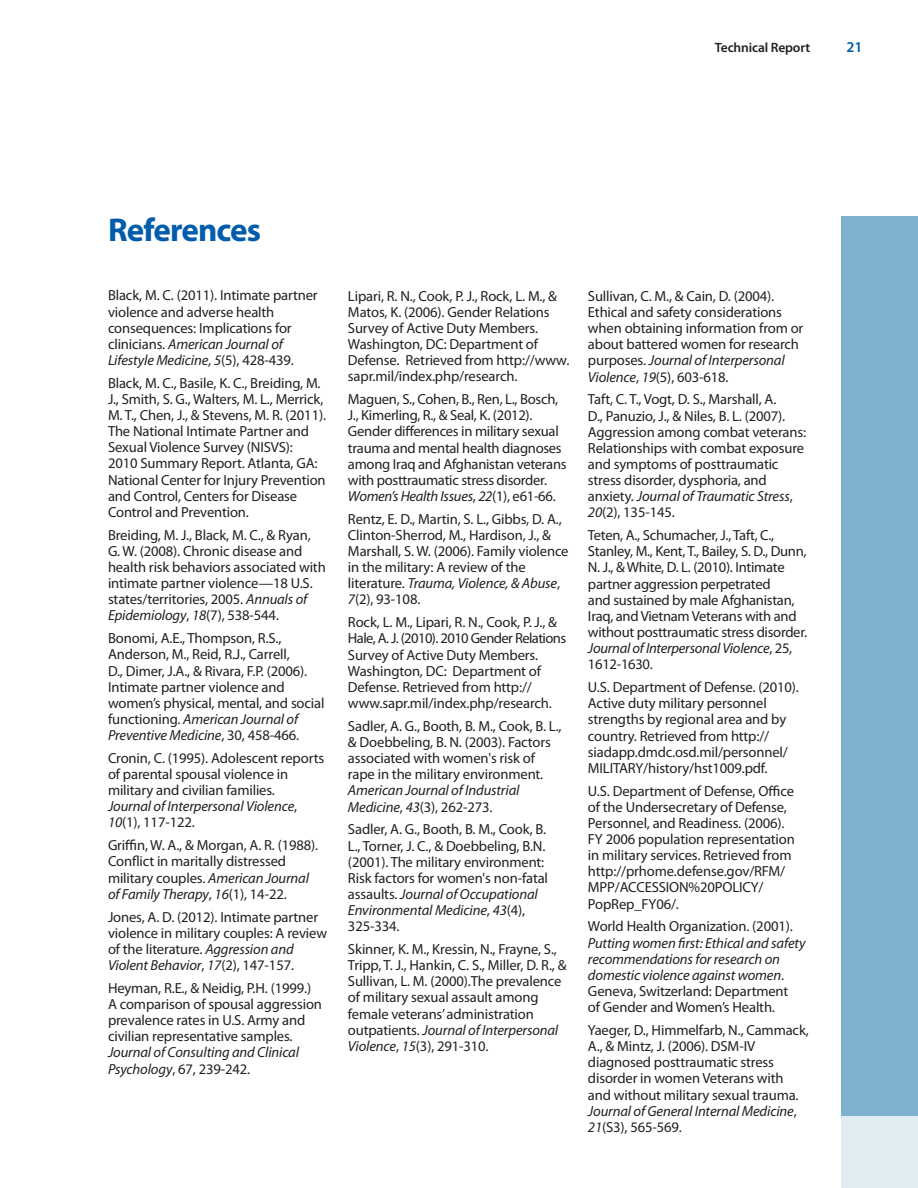
<style>
.page{position:relative;width:918px;height:1188px;background:#fff}
.page>*{position:absolute;margin:0;border:0;box-sizing:border-box;transform-origin:0 0}
.t1{font:700 33px "Myriad Pro";letter-spacing:-.025em;color:#015dab}
.t2{font:600 15px "Myriad Pro";color:#015dab}
.t3{font:14.7px/16.2px "Myriad Pro";letter-spacing:-.01em;color:#231f20}
.t4{font:italic 14.7px/16.2px "Myriad Pro";letter-spacing:-.01em;color:#231f20}
.t5{font:600 13.5px "Myriad Pro";letter-spacing:-.01em;color:#231f20}
.s1{font-style:italic}
.s2{font-style:normal}
</style>
<div class="page">
<div style="left:842px;top:225px;width:76px;height:963px;background:#e2ecf3"></div>
<div style="left:842px;top:217px;width:76px;height:899px;background:#7db1cd"></div>
<p class="t5" style="left:715px;top:39px;width:97px">Technical Report</p>
<p class="t2" style="left:846px;top:37px;width:18px">21</p>
<h2 class="t1" style="left:108px;top:208px;width:155px">References</h2>
<p class="t3" style="left:108px;top:287px;width:211px">Black, M. C. (2011). Intimate partner violence and adverse health consequences: Implications for clinicians. <span class="s1">American Journal of Lifestyle Medicine</span>, <span class="s1">5</span>(5), 428-439.</p>
<p class="t3" style="left:108px;top:375px;width:217px">Black, M. C., Basile, K. C., Breiding, M.<br>J., Smith, S. G., Walters, M. L., Merrick,</p>
<p class="t3" style="left:108px;top:407px;width:220px">M. T., Chen, J., &amp; Stevens, M. R. (2011).<br>The National Intimate Partner and Sexual Violence Survey (NISVS):<br>2010 Summary Report. Atlanta, GA:<br>National Center for Injury Prevention and Control, Centers for Disease Control and Prevention.</p>
<p class="t3" style="left:108px;top:526px;width:219px">Breiding, M. J., Black, M. C., &amp; Ryan, G. W. (2008). Chronic disease and health risk behaviors associated with intimate partner violence—18 U.S. states/territories, 2005. <span class="s1">Annuals of Epidemiology</span>, <span class="s1">18</span>(7), 538-544.</p>
<p class="t3" style="left:108px;top:630px;width:218px">Bonomi, A.E., Thompson, R.S., Anderson, M., Reid, R.J., Carrell,<br>D., Dimer, J.A., &amp; Rivara, F.P. (2006).<br>Intimate partner violence and women’s physical, mental, and social functioning. <span class="s1">American Journal of Preventive Medicine</span>, 30, 458-466.</p>
<p class="t3" style="left:108px;top:750px;width:218px">Cronin, C. (1995). Adolescent reports of parental spousal violence in military and civilian families.<br><span class="s1">Journal of Interpersonal Violence</span>,<br><span class="s1">10</span>(1), 117-122.</p>
<p class="t3" style="left:108px;top:837px;width:212px">Griffin, W. A., &amp; Morgan, A. R. (1988).<br>Conflict in maritally distressed military couples. <span class="s1">American Journal of Family Therapy</span>, <span class="s1">16</span>(1), 14-22.</p>
<p class="t3" style="left:108px;top:908px;width:221px">Jones, A. D. (2012). Intimate partner violence in military couples: A review of the literature. <span class="s1">Aggression and Violent Behavior</span>, <span class="s1">17</span>(2), 147-157.</p>
<p class="t3" style="left:108px;top:980px;width:216px">Heyman, R.E., &amp; Neidig, P.H. (1999.)<br>A comparison of spousal aggression prevalence rates in U.S. Army and civilian representative samples.<br><span class="s1">Journal of Consulting and Clinical Psychology</span>, 67, 239-242.</p>
<p class="t3" style="left:348px;top:287px;width:223px">Lipari, R. N., Cook, P. J., Rock, L. M., &amp; Matos, K. (2006). Gender Relations Survey of Active Duty Members.<br>Washington, DC: Department of Defense. Retrieved from http://www. sapr.mil/index.php/research.</p>
<p class="t3" style="left:348px;top:391px;width:220px">Maguen, S., Cohen, B., Ren, L., Bosch, J., Kimerling, R., &amp; Seal, K. (2012).<br>Gender differences in military sexual trauma and mental health diagnoses among Iraq and Afghanistan veterans with posttraumatic stress disorder.<br><span class="s1">Women’s Health Issues</span>, <span class="s1">22</span>(1), e61-66.</p>
<p class="t3" style="left:348px;top:511px;width:222px">Rentz, E. D., Martin, S. L., Gibbs, D. A., Clinton-Sherrod, M., Hardison, J., &amp; Marshall, S. W. (2006). Family violence in the military: A review of the literature. <span class="s1">Trauma, Violence, &amp; Abuse</span>, <span class="s1">7</span>(2), 93-108.</p>
<p class="t3" style="left:348px;top:614px;width:220px">Rock, L. M., Lipari, R. N., Cook, P. J., &amp; Hale, A. J. (2010). 2010 Gender Relations Survey of Active Duty Members.<br>Washington, DC: Department of Defense. Retrieved from http:// www.sapr.mil/index.php/research.</p>
<p class="t3" style="left:348px;top:718px;width:215px">Sadler, A. G., Booth, B. M., Cook, B. L., &amp; Doebbeling, B. N. (2003). Factors associated with women's risk of rape in the military environment.<br><span class="s1">American Journal of Industrial Medicine</span>, <span class="s1">43</span>(3), 262-273.</p>
<p class="t3" style="left:348px;top:821px;width:202px">Sadler, A. G., Booth, B. M., Cook, B.<br>L., Torner, J. C., &amp; Doebbeling, B.N. (2001). The military environment:<br>Risk factors for women's non-fatal assaults. <span class="s1">Journal of Occupational<br>Environmental Medicine</span>, <span class="s1">43</span>(4),<br>325-334.</p>
<p class="t3" style="left:348px;top:941px;width:220px">Skinner, K. M., Kressin, N., Frayne, S., Tripp, T. J., Hankin, C. S., Miller, D. R., &amp; Sullivan, L. M. (2000).The prevalence of military sexual assault among female veterans’ administration outpatients. <span class="s1">Journal of Interpersonal Violence</span>, <span class="s1">15</span>(3), 291-310.</p>
<p class="t3" style="left:588px;top:288px;width:217px">Sullivan, C. M., &amp; Cain, D. (2004).<br>Ethical and safety considerations when obtaining information from or about battered women for research purposes. <span class="s1">Journal of Interpersonal Violence</span>, <span class="s1">19</span>(5), 603-618.</p>
<p class="t3" style="left:588px;top:391px;width:220px">Taft, C. T., Vogt, D. S., Marshall, A.<br>D., Panuzio, J., &amp; Niles, B. L. (2007).<br>Aggression among combat veterans:<br>Relationships with combat exposure and symptoms of posttraumatic stress disorder, dysphoria, and anxiety. <span class="s1">Journal of Traumatic Stress</span>, <span class="s1">20</span>(2), 135-145.</p>
<p class="t3" style="left:588px;top:527px;width:221px">Teten, A., Schumacher, J., Taft, C., Stanley, M., Kent, T., Bailey, S. D., Dunn, N. J., &amp; White, D. L. (2010). Intimate partner aggression perpetrated<br>and sustained by male Afghanistan, Iraq, and Vietnam Veterans with and without posttraumatic stress disorder.<br><span class="s1">Journal of Interpersonal Violence</span>, 25, 1612-1630.</p>
<p class="t3" style="left:588px;top:679px;width:212px">U.S. Department of Defense. (2010).<br>Active duty military personnel strengths by regional area and by country. Retrieved from http:// siadapp.dmdc.osd.mil/personnel/ MILITARY/history/hst1009.pdf.</p>
<p class="t3" style="left:588px;top:782px;width:208px">U.S. Department of Defense, Office of the Undersecretary of Defense,<br>Personnel, and Readiness. (2006).<br>FY 2006 population representation in military services. Retrieved from http://prhome.defense.gov/RFM/<br>MPP/ACCESSION%20POLICY/<br>PopRep_FY06/.</p>
<p class="t4" style="left:588px;top:918px;width:219px"><span class="s2">World Health Organization. (2001).<br></span>Putting women first: Ethical and safety recommendations for research on domestic violence against women<span class="s2">.<br>Geneva, Switzerland: Department<br>of Gender and Women’s Health.</span></p>
<p class="t3" style="left:588px;top:1022px;width:223px">Yaeger, D., Himmelfarb, N., Cammack,<br>A., &amp; Mintz, J. (2006). DSM-IV diagnosed posttraumatic stress disorder in women Veterans with and without military sexual trauma.<br><span class="s1">Journal of General Internal Medicine</span>,<br><span class="s1">21</span>(S3), 565-569.</p>
</div>
